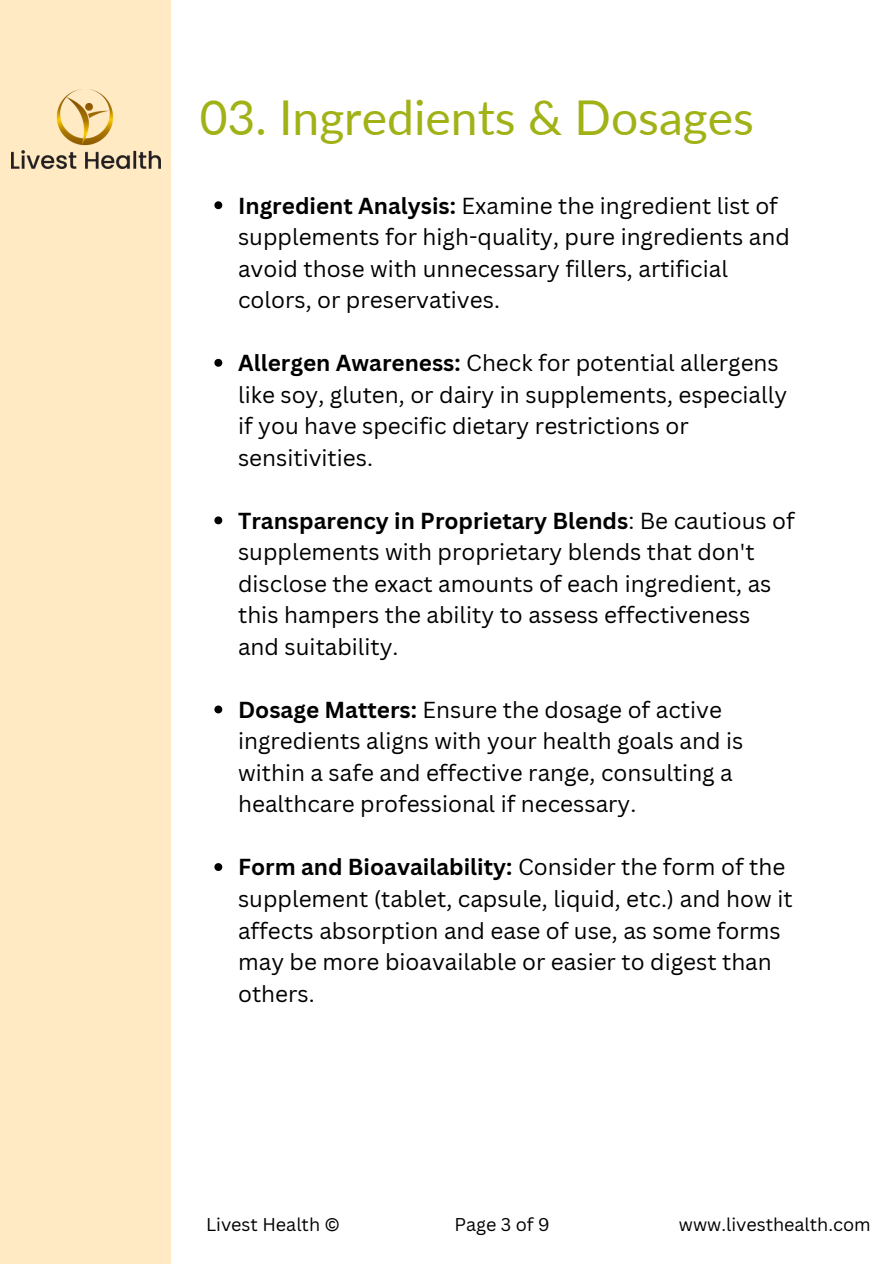
<style>
.page{position:relative;width:893px;height:1264px;background:#fff}
.page>*{position:absolute;margin:0;border:0;box-sizing:border-box;transform-origin:0 0}
.t1{font:48px "Lato";color:#a1b217}
.t2{font:22.5px/31.5px "Canva Sans";color:#000}
.t3{font:18px "Canva Sans";color:#000}
.s1{font-weight:700}
</style>
<div class="page">
<div style="left:0;top:0;width:171px;height:1263px;background:#ffeac3"></div>
<img style="left:11px;top:89px;width:149px;height:79px">
<svg style="left:214px;top:201px;width:8px;height:8px"></svg>
<svg style="left:214px;top:359px;width:8px;height:8px"></svg>
<svg style="left:214px;top:516px;width:8px;height:8px"></svg>
<svg style="left:214px;top:705px;width:8px;height:8px"></svg>
<svg style="left:214px;top:863px;width:8px;height:8px"></svg>
<p class="t1" style="left:200px;top:88px;width:555px">03. Ingredients &amp; Dosages</p>
<p class="t2" style="left:238px;top:189px;width:553px"><span class="s1">Ingredient Analysis:</span> Examine the ingredient list of supplements for high-quality, pure ingredients and avoid those with unnecessary fillers, artificial colors, or preservatives.</p>
<p class="t2" style="left:238px;top:347px;width:550px"><span class="s1">Allergen Awareness:</span> Check for potential allergens like soy, gluten, or dairy in supplements, especially if you have specific dietary restrictions or sensitivities.</p>
<p class="t2" style="left:238px;top:504px;width:558px"><span class="s1">Transparency in Proprietary Blends</span>: Be cautious of supplements with proprietary blends that don't disclose the exact amounts of each ingredient, as this hampers the ability to assess effectiveness and suitability.</p>
<p class="t2" style="left:238px;top:693px;width:506px"><span class="s1">Dosage Matters:</span> Ensure the dosage of active ingredients aligns with your health goals and is within a safe and effective range, consulting a healthcare professional if necessary.</p>
<p class="t2" style="left:238px;top:851px;width:556px"><span class="s1">Form and Bioavailability:</span> Consider the form of the supplement (tablet, capsule, liquid, etc.) and how it affects absorption and ease of use, as some forms may be more bioavailable or easier to digest than others.</p>
<p class="t3" style="left:206px;top:1212px;width:136px">Livest Health ©</p>
<p class="t3" style="left:454px;top:1212px;width:97px">Page 3 of 9</p>
<p class="t3" style="left:678px;top:1212px;width:193px">www.livesthealth.com</p>
</div>
